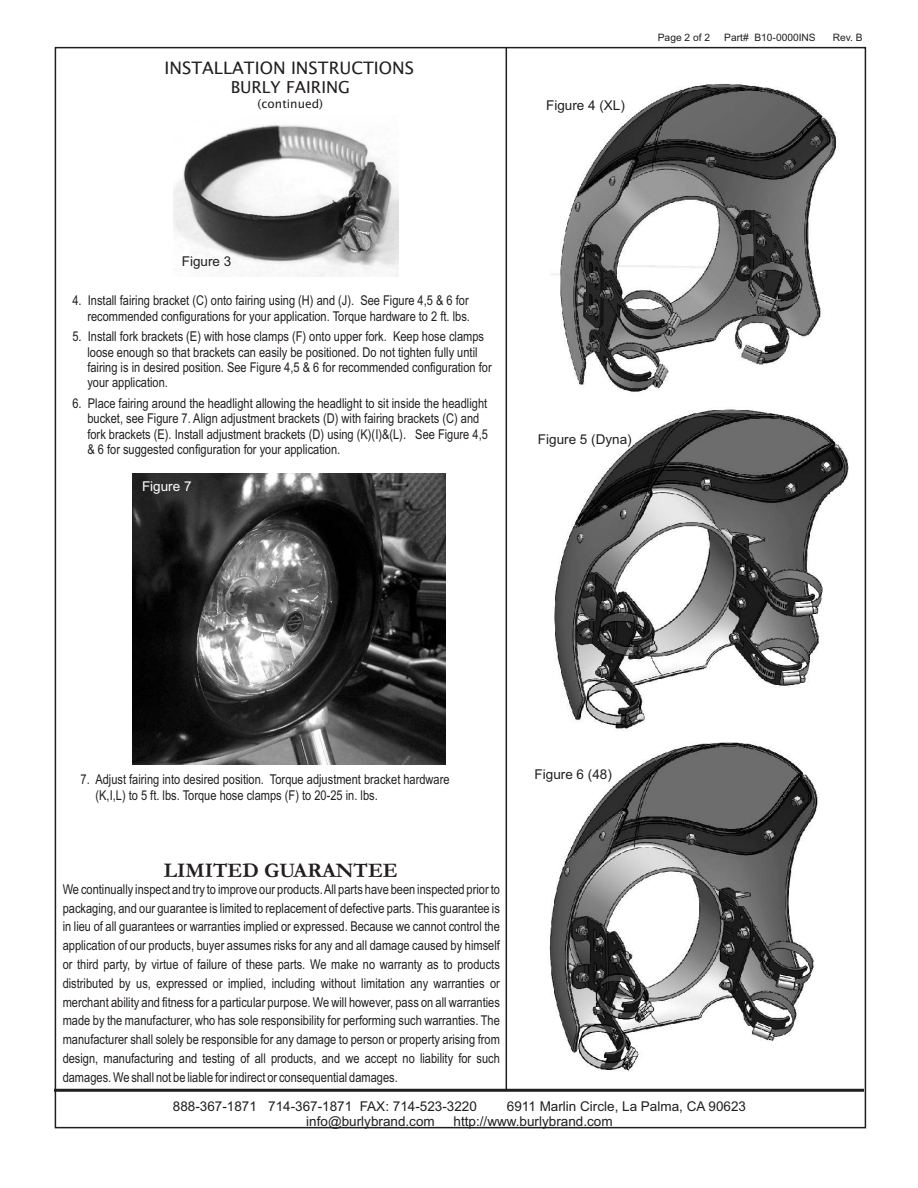
<style>
.page{position:relative;width:918px;height:1188px;background:#fff}
.page>*{position:absolute;margin:0;border:0;box-sizing:border-box;transform-origin:0 0}
.t1{font:700 21px "Garamond";color:#221e1f}
.t2{font:17.1px "Lucida Sans";color:#221e1f}
.t3{font:16.5px "Lucida Sans";color:#221e1f}
.t4{font:13.5px/18.8px "Arial Narrow";color:#221e1f}
.t5{font:13.5px "Arial";color:#221e1f}
.t6{font:13.5px "Arial";color:#fff}
.t7{font:12px "Lucida Sans";color:#221e1f}
.t8{font:10.2px "Arial";color:#221e1f}
</style>
<div class="page">
<hr style="left:54px;top:1089px;width:810px;height:3px;background:#221e1f">
<hr style="left:506px;top:48px;width:1px;height:1042px;background:#221e1f">
<img style="left:174px;top:124px;width:225px;height:152px">
<img style="left:551px;top:83px;width:286px;height:309px">
<img style="left:554px;top:409px;width:295px;height:320px">
<img style="left:549px;top:742px;width:269px;height:329px">
<img style="left:132px;top:473px;width:314px;height:291px">
<p class="t2" style="left:165px;top:59px;width:251px">INSTALLATION INSTRUCTIONS</p>
<p class="t3" style="left:231px;top:78px;width:121px">BURLY FAIRING</p>
<p class="t7" style="left:258px;top:97px;width:67px">(continued)</p>
<p class="t5" style="left:546px;top:97px;width:80px">Figure 4 (XL)</p>
<p class="t8" style="left:658px;top:31px;width:54px">Page 2 of 2</p>
<p class="t8" style="left:724px;top:31px;width:93px">Part# B10-0000INS</p>
<p class="t8" style="left:833px;top:31px;width:31px">Rev. B</p>
<p class="t5" style="left:182px;top:253px;width:51px">Figure 3</p>
<p class="t4" style="left:72px;top:292px;width:399px;line-height:15.3px;text-align:right">4. Install fairing bracket (C) onto fairing using (H) and (J). See Figure 4,5 &amp; 6 for recommended configurations for your application. Torque hardware to 2 ft. lbs.</p>
<p class="t4" style="left:87px;top:329px;width:406px;line-height:15.3px;text-indent:-15px">5. Install fork brackets (E) with hose clamps (F) onto upper fork. Keep hose clamps loose enough so that brackets can easily be positioned. Do not tighten fully until fairing is in desired position. See Figure 4,5 &amp; 6 for recommended configuration for your application.</p>
<p class="t4" style="left:87px;top:395px;width:402px;line-height:15.3px;text-indent:-15px">6. Place fairing around the headlight allowing the headlight to sit inside the headlight bucket, see Figure 7. Align adjustment brackets (D) with fairing brackets (C) and fork brackets (E). Install adjustment brackets (D) using (K)(I)&amp;(L). See Figure 4,5 &amp; 6 for suggested configuration for your application.</p>
<p class="t6" style="left:142px;top:478px;width:51px">Figure 7</p>
<p class="t5" style="left:538px;top:431px;width:95px">Figure 5 (Dyna)</p>
<p class="t4" style="left:96px;top:771px;width:356px;line-height:15.3px;text-indent:-15px">7. Adjust fairing into desired position. Torque adjustment bracket hardware (K,I,L) to 5 ft. lbs. Torque hose clamps (F) to 20-25 in. lbs.</p>
<h1 class="t1" style="left:164px;top:856px;width:235px">LIMITED GUARANTEE</h1>
<p class="t4" style="left:63px;top:879px;width:439px;text-align:justify">We continually inspect and try to improve our products. All parts have been inspected prior to packaging, and our guarantee is limited to replacement of defective parts. This guarantee is in lieu of all guarantees or warranties implied or expressed. Because we cannot control the application of our products, buyer assumes risks for any and all damage caused by himself or third party, by virtue of failure of these parts. We make no warranty as to products distributed by us, expressed or implied, including without limitation any warranties or merchant ability and fitness for a particular purpose. We will however, pass on all warranties made by the manufacturer, who has sole responsibility for performing such warranties. The manufacturer shall solely be responsible for any damage to person or property arising from design, manufacturing and testing of all products, and we accept no liability for such damages. We shall not be liable for indirect or consequential damages.</p>
<p class="t5" style="left:535px;top:766px;width:79px">Figure 6 (48)</p>
<p class="t5" style="left:173px;top:1098px;width:305px">888-367-1871 714-367-1871 FAX: 714-523-3220</p>
<p class="t5" style="left:507px;top:1098px;width:241px">6911 Marlin Circle, La Palma, CA 90623</p>
<p class="t5" style="left:306px;top:1113px;width:130px">info@burlybrand.com</p>
<p class="t5" style="left:454px;top:1113px;width:161px">http://www.burlybrand.com</p>
</div>
